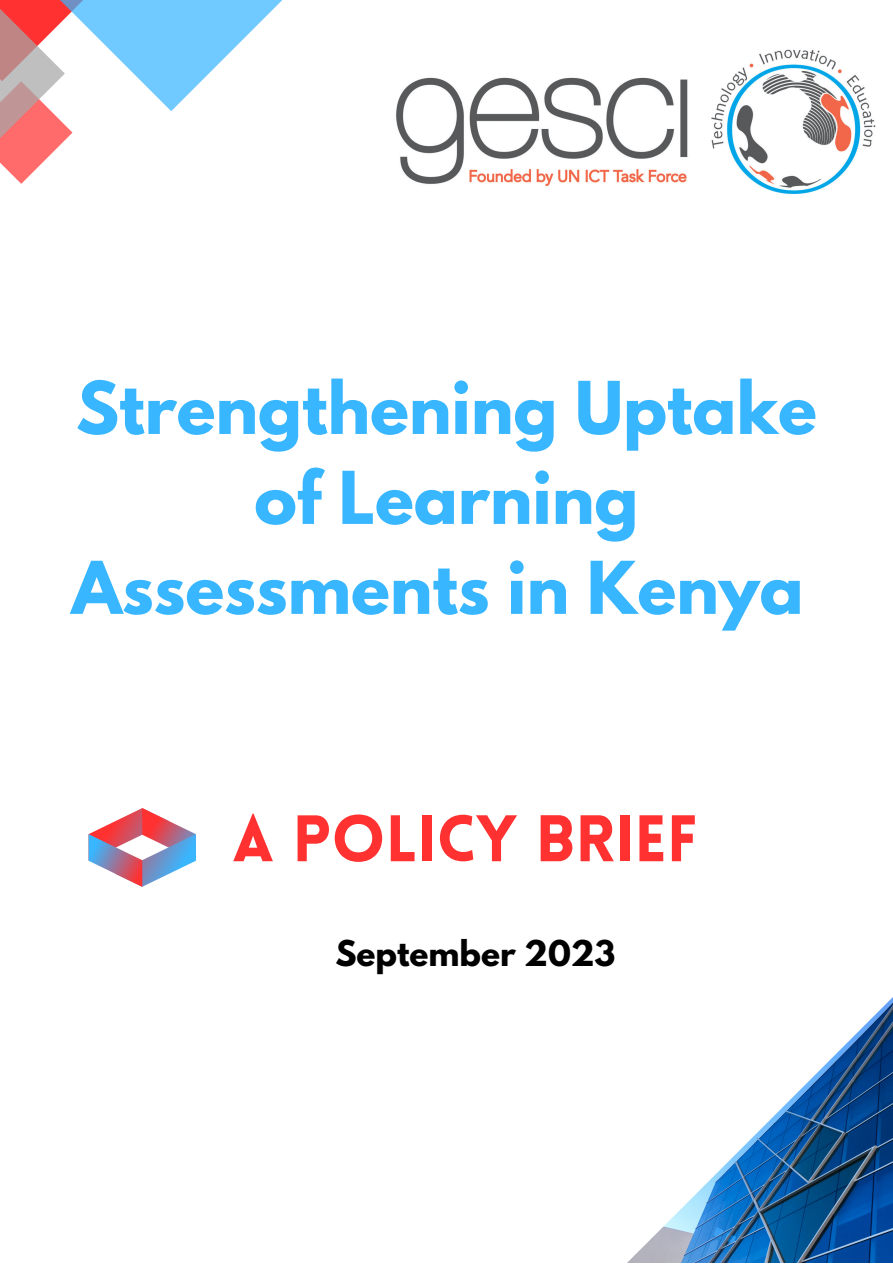
<style>
.page{position:relative;width:893px;height:1264px;background:#fff}
.page>*{position:absolute;margin:0;border:0;box-sizing:border-box;transform-origin:0 0}
.t1{font:700 64.35px/89.8px "League Spartan";color:#38b6ff;text-align:center}
.t2{font:900 64.2px "Lovelo";color:#ff3131}
.t3{font:700 31.5px "League Spartan";color:#000}
</style>
<div class="page">
<img style="left:628px;top:998px;width:264px;height:264px">
<svg style="left:89px;top:808px;width:107px;height:78px"></svg>
<svg style="left:0;top:0;width:282px;height:184px"></svg>
<img style="left:396px;top:49px;width:480px;height:145px">
<p class="t1" style="left:71px;top:371px;width:746px">Strengthening Uptake of Learning<br>Assessments in Kenya</p>
<p class="t2" style="left:232px;top:813px;width:466px">A POLICY BRIEF</p>
<p class="t3" style="left:335px;top:937px;width:281px">September 2023</p>
</div>
